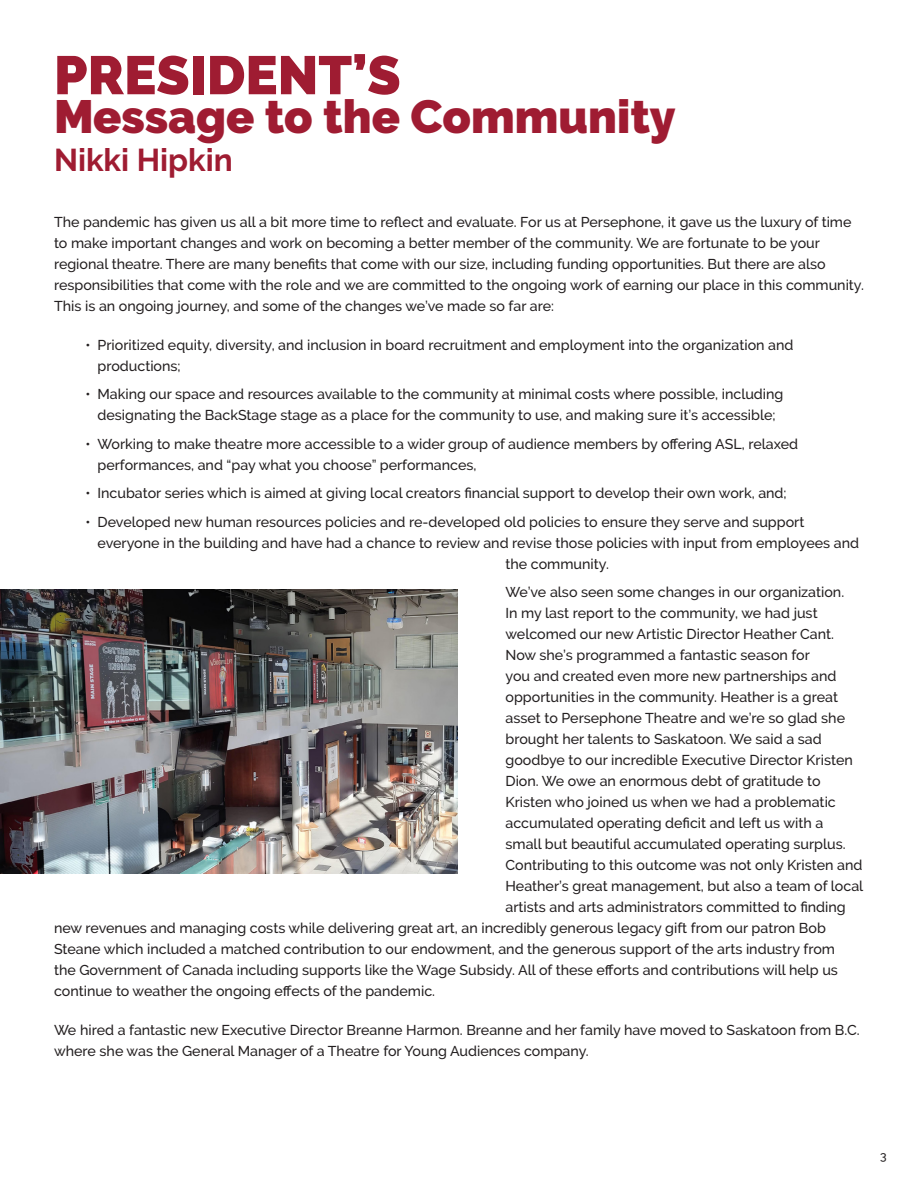
<style>
.page{position:relative;width:918px;height:1188px;background:#fff}
.page>*{position:absolute;margin:0;border:0;box-sizing:border-box;transform-origin:0 0}
.t1{font:900 54px "Raleway";color:#9f1c32}
.t2{font:900 46.5px "Raleway";color:#9f1c32}
.t3{font:700 31.5px "Raleway";color:#9f1c32}
.t4{font:500 14.25px/21px "Raleway";color:#231f20}
.t5{font:500 12px "Raleway";color:#231f20}
</style>
<div class="page">
<img style="left:0;top:590px;width:458px;height:283px">
<h1 class="t1" style="left:54px;top:44px;width:348px">PRESIDENT’S</h1>
<h2 class="t2" style="left:54px;top:90px;width:623px">Message to the Community</h2>
<h3 class="t3" style="left:54px;top:142px;width:180px">Nikki Hipkin</h3>
<p class="t4" style="left:54px;top:211px;width:812px">The pandemic has given us all a bit more time to reflect and evaluate. For us at Persephone, it gave us the luxury of time to make important changes and work on becoming a better member of the community. We are fortunate to be your regional theatre. There are many benefits that come with our size, including funding opportunities. But there are also responsibilities that come with the role and we are committed to the ongoing work of earning our place in this community.<br>This is an ongoing journey, and some of the changes we’ve made so far are:</p>
<p class="t4" style="left:98px;top:334px;width:697px;text-indent:-12px">• Prioritized equity, diversity, and inclusion in board recruitment and employment into the organization and productions;</p>
<p class="t4" style="left:86px;top:384px;width:700px;text-align:center">• Making our space and resources available to the community at minimal costs where possible, including designating the BackStage stage as a place for the community to use, and making sure it’s accessible;</p>
<p class="t4" style="left:98px;top:433px;width:702px;text-indent:-12px">• Working to make theatre more accessible to a wider group of audience members by offering ASL, relaxed performances, and “pay what you choose” performances,</p>
<p class="t4" style="left:86px;top:483px;width:703px">• Incubator series which is aimed at giving local creators financial support to develop their own work, and;</p>
<p class="t4" style="left:86px;top:511px;width:720px">• Developed new human resources policies and re-developed old policies to ensure they serve and support</p>
<p class="t4" style="left:98px;top:532px;width:763px">everyone in the building and have had a chance to review and revise those policies with input from employees and</p>
<p class="t4" style="left:506px;top:553px;width:105px">the community.</p>
<p class="t4" style="left:506px;top:582px;width:340px">We’ve also seen some changes in our organization.</p>
<p class="t4" style="left:506px;top:603px;width:314px">In my last report to the community, we had just</p>
<p class="t4" style="left:506px;top:624px;width:330px">welcomed our new Artistic Director Heather Cant.</p>
<p class="t4" style="left:506px;top:645px;width:306px">Now she’s programmed a fantastic season for</p>
<p class="t4" style="left:506px;top:666px;width:332px">you and created even more new partnerships and</p>
<p class="t4" style="left:506px;top:687px;width:334px">opportunities in the community. Heather is a great</p>
<p class="t4" style="left:506px;top:708px;width:341px">asset to Persephone Theatre and we’re so glad she</p>
<p class="t4" style="left:506px;top:729px;width:318px">brought her talents to Saskatoon. We said a sad</p>
<p class="t4" style="left:506px;top:750px;width:349px">goodbye to our incredible Executive Director Kristen</p>
<p class="t4" style="left:506px;top:771px;width:317px">Dion. We owe an enormous debt of gratitude to</p>
<p class="t4" style="left:506px;top:792px;width:332px">Kristen who joined us when we had a problematic</p>
<p class="t4" style="left:506px;top:813px;width:319px">accumulated operating deficit and left us with a</p>
<p class="t4" style="left:506px;top:834px;width:342px">small but beautiful accumulated operating surplus.</p>
<p class="t4" style="left:506px;top:855px;width:358px">Contributing to this outcome was not only Kristen and</p>
<p class="t4" style="left:506px;top:876px;width:359px">Heather’s great management, but also a team of local</p>
<p class="t4" style="left:506px;top:897px;width:342px">artists and arts administrators committed to finding</p>
<p class="t4" style="left:54px;top:918px;width:773px">new revenues and managing costs while delivering great art, an incredibly generous legacy gift from our patron Bob</p>
<p class="t4" style="left:54px;top:939px;width:783px">Steane which included a matched contribution to our endowment, and the generous support of the arts industry from</p>
<p class="t4" style="left:54px;top:960px;width:785px">the Government of Canada including supports like the Wage Subsidy. All of these efforts and contributions will help us</p>
<p class="t4" style="left:54px;top:981px;width:383px">continue to weather the ongoing effects of the pandemic.</p>
<p class="t4" style="left:54px;top:1020px;width:807px">We hired a fantastic new Executive Director Breanne Harmon. Breanne and her family have moved to Saskatoon from B.C. where she was the General Manager of a Theatre for Young Audiences company.</p>
<p class="t5" style="left:880px;top:1148px;width:8px">3</p>
</div>
